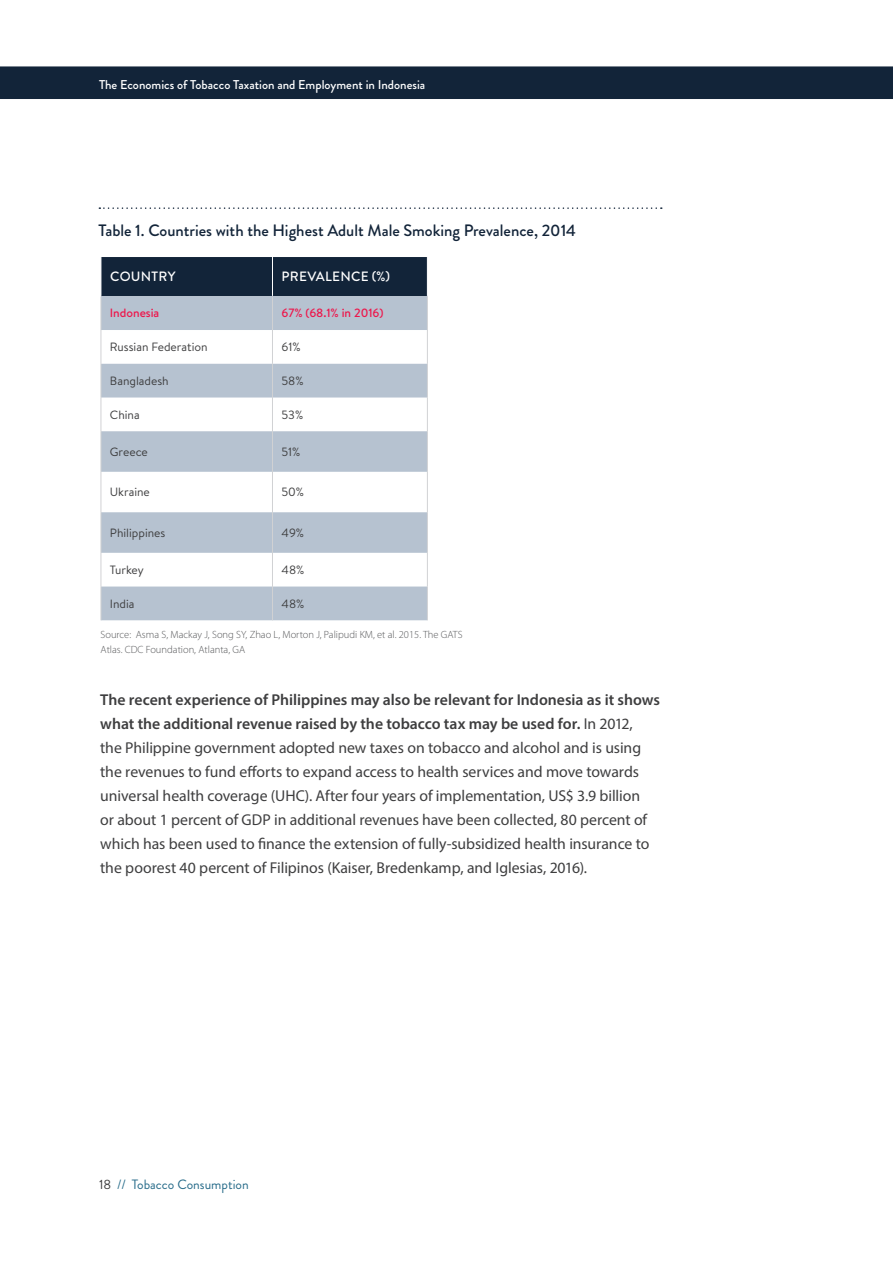
<style>
.page{position:relative;width:893px;height:1263px;background:#fff}
.page>*{position:absolute;margin:0;border:0;box-sizing:border-box;transform-origin:0 0}
.figure_1_head{font:500 16.5px "Brandon Grotesque";color:#122439}
.Paragraph_Bold_1st{font:15.75px/24px "Myriad Pro";letter-spacing:-.005em;color:#3e3e3f}
.t1{font:13.5px "Brandon Grotesque";color:#266b89}
.table_head_Level_1{font:500 13.5px "Brandon Grotesque";letter-spacing:.02em;color:#fff}
.t2{font:500 12.75px "Brandon Grotesque";color:#fff}
.table_text{font:12px "Brandon Text";color:#3e3e3f}
.table_text-2{font:500 12px "Brandon Text";color:#ed164b}
.source{font:300 10.5px/15px "Myriad Pro";color:#57585a}
.s1{font-weight:600}
.s2{color:#3e3e3f}
</style>
<div class="page">
<div style="left:0;top:67px;width:893px;height:32px;background:#122439"></div>
<div style="left:102px;top:257px;width:325px;height:39px;background:#122439"></div>
<svg style="left:101px;top:296px;width:326px;height:324px;fill:#b6c2d0"></svg>
<hr style="left:272px;top:257px;width:1px;height:39px;background:#fff">
<hr style="left:101px;top:330px;width:1px;height:34px;background:#d1d2d4">
<hr style="left:272px;top:330px;width:1px;height:34px;background:#d1d2d4">
<hr style="left:427px;top:330px;width:1px;height:34px;background:#d1d2d4">
<hr style="left:101px;top:364px;width:1px;height:33px;background:#d1d2d4">
<hr style="left:272px;top:364px;width:1px;height:33px;background:#d1d2d4">
<hr style="left:427px;top:364px;width:1px;height:33px;background:#d1d2d4">
<hr style="left:101px;top:297px;width:1px;height:33px;background:#d1d2d4">
<hr style="left:272px;top:297px;width:1px;height:33px;background:#d1d2d4">
<hr style="left:427px;top:297px;width:1px;height:33px;background:#d1d2d4">
<hr style="left:101px;top:397px;width:1px;height:34px;background:#d1d2d4">
<hr style="left:272px;top:397px;width:1px;height:34px;background:#d1d2d4">
<hr style="left:427px;top:397px;width:1px;height:34px;background:#d1d2d4">
<hr style="left:101px;top:472px;width:1px;height:40px;background:#d1d2d4">
<hr style="left:272px;top:472px;width:1px;height:40px;background:#d1d2d4">
<hr style="left:427px;top:472px;width:1px;height:40px;background:#d1d2d4">
<hr style="left:101px;top:553px;width:1px;height:33px;background:#d1d2d4">
<hr style="left:272px;top:553px;width:1px;height:33px;background:#d1d2d4">
<hr style="left:427px;top:553px;width:1px;height:33px;background:#d1d2d4">
<hr style="left:101px;top:431px;width:1px;height:41px;background:#d1d2d4">
<hr style="left:272px;top:431px;width:1px;height:41px;background:#d1d2d4">
<hr style="left:427px;top:431px;width:1px;height:41px;background:#d1d2d4">
<hr style="left:101px;top:512px;width:1px;height:41px;background:#d1d2d4">
<hr style="left:272px;top:512px;width:1px;height:41px;background:#d1d2d4">
<hr style="left:427px;top:512px;width:1px;height:41px;background:#d1d2d4">
<hr style="left:101px;top:586px;width:1px;height:34px;background:#d1d2d4">
<hr style="left:272px;top:586px;width:1px;height:34px;background:#d1d2d4">
<hr style="left:427px;top:586px;width:1px;height:34px;background:#d1d2d4">
<svg style="left:99px;top:207px;width:563px;height:2px"></svg>
<p class="t2" style="left:99px;top:75px;width:328px">The Economics of Tobacco Taxation and Employment in Indonesia</p>
<p class="figure_1_head" style="left:99px;top:219px;width:479px">Table 1. Countries with the Highest Adult Male Smoking Prevalence, 2014</p>
<p class="table_head_Level_1" style="left:110px;top:267px;width:67px">COUNTRY</p>
<p class="table_head_Level_1" style="left:282px;top:267px;width:110px">PREVALENCE (%)</p>
<p class="table_text-2" style="left:110px;top:305px;width:51px">Indonesia</p>
<p class="table_text-2" style="left:281px;top:305px;width:103px">67% (68.1% in 2016)</p>
<p class="table_text" style="left:110px;top:339px;width:99px">Russian Federation</p>
<p class="table_text" style="left:281px;top:339px;width:21px">61%</p>
<p class="table_text" style="left:110px;top:372px;width:60px">Bangladesh</p>
<p class="table_text" style="left:281px;top:372px;width:24px">58%</p>
<p class="table_text" style="left:110px;top:406px;width:31px">China</p>
<p class="table_text" style="left:281px;top:406px;width:23px">53%</p>
<p class="table_text" style="left:110px;top:443px;width:40px">Greece</p>
<p class="table_text" style="left:281px;top:443px;width:20px">51%</p>
<p class="table_text" style="left:110px;top:484px;width:41px">Ukraine</p>
<p class="table_text" style="left:281px;top:484px;width:24px">50%</p>
<p class="table_text" style="left:110px;top:524px;width:57px">Philippines</p>
<p class="table_text" style="left:281px;top:524px;width:24px">49%</p>
<p class="table_text" style="left:110px;top:561px;width:35px">Turkey</p>
<p class="table_text" style="left:281px;top:561px;width:24px">48%</p>
<p class="table_text" style="left:110px;top:595px;width:26px">India</p>
<p class="table_text" style="left:281px;top:595px;width:24px">48%</p>
<p class="source" style="left:101px;top:627px;width:363px">Source: Asma S, Mackay J, Song SY, Zhao L, Morton J, Palipudi KM, et al. 2015. The GATS<br>Atlas. CDC Foundation, Atlanta, GA</p>
<p class="Paragraph_Bold_1st" style="left:100px;top:688px;width:561px"><span class="s1">The recent experience of Philippines may also be relevant for Indonesia as it shows what the additional revenue raised by the tobacco tax may be used for.</span> In 2012,<br>the Philippine government adopted new taxes on tobacco and alcohol and is using the revenues to fund efforts to expand access to health services and move towards universal health coverage (UHC). After four years of implementation, US$ 3.9 billion<br>or about 1 percent of GDP in additional revenues have been collected, 80 percent of which has been used to finance the extension of fully-subsidized health insurance to the poorest 40 percent of Filipinos (Kaiser, Bredenkamp, and Iglesias, 2016).</p>
<p class="t1" style="left:99px;top:1174px;width:151px"><span class="s2">18</span> // Tobacco Consumption</p>
</div>
